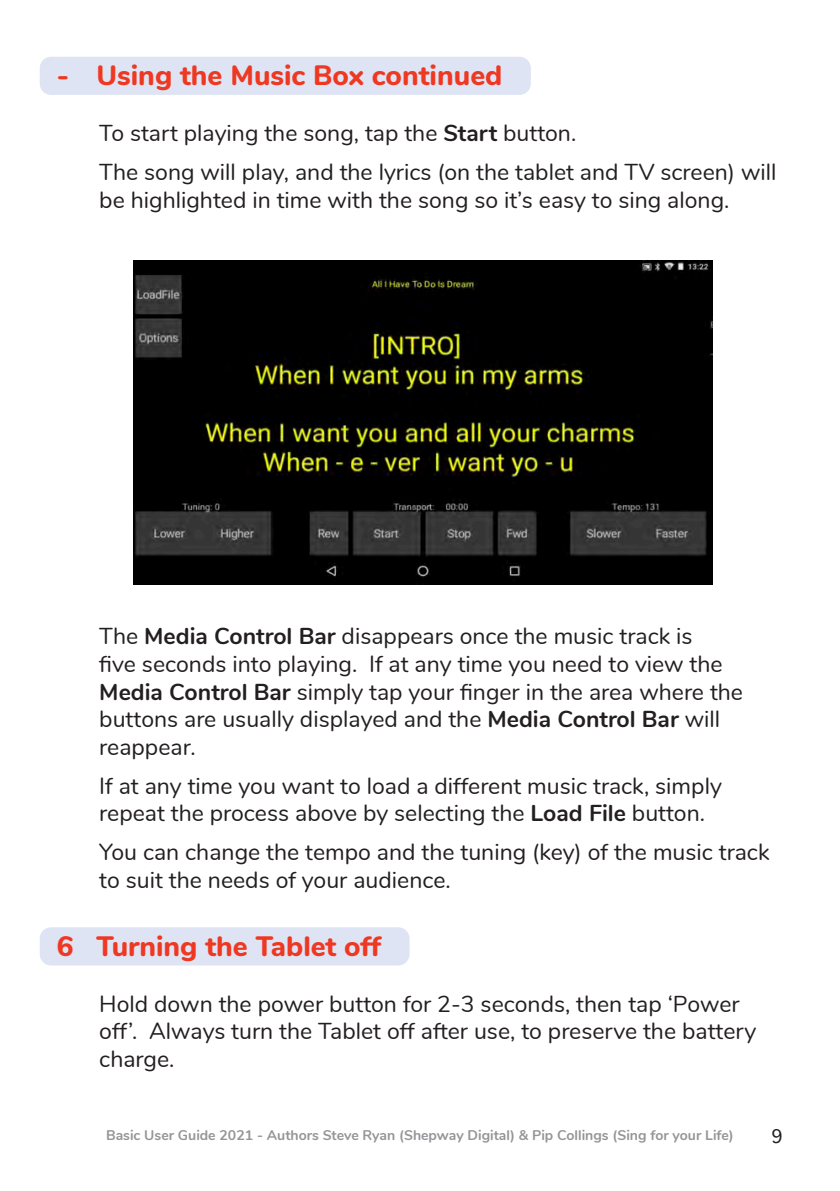
<style>
.page{position:relative;width:840px;height:1191px;background:#fff}
.page>*{position:absolute;margin:0;border:0;box-sizing:border-box;transform-origin:0 0}
.Heading_1{font:800 28px "Nunito";color:#ef3822}
.Text_1{font:23px/27.6px "Nunito";color:#231f20}
.t1{font:18px "Geneva";color:#231f20}
.t2{font:700 14px "Nunito";color:#939598}
.s1{font-weight:700}
</style>
<div class="page">
<div style="left:40px;top:57px;width:490px;height:38px;background:#dee4f3;border-radius:11px"></div>
<div style="left:40px;top:927px;width:369px;height:38px;background:#dee4f3;border-radius:11px"></div>
<img style="left:133px;top:260px;width:579px;height:324px">
<p class="Heading_1" style="left:57px;top:55px;width:447px">- Using the Music Box continued</p>
<p class="Text_1" style="left:99px;top:118px;width:478px">To start playing the song, tap the <span class="s1">Start</span> button.</p>
<p class="Text_1" style="left:99px;top:157px;width:678px">The song will play, and the lyrics (on the tablet and TV screen) will be highlighted in time with the song so it’s easy to sing along.</p>
<p class="Text_1" style="left:99px;top:621px;width:645px">The <span class="s1">Media Control Bar</span> disappears once the music track is<br>five seconds into playing. If at any time you need to view the <span class="s1">Media Control Bar</span> simply tap your finger in the area where the buttons are usually displayed and the <span class="s1">Media Control Bar</span> will reappear.</p>
<p class="Text_1" style="left:99px;top:770px;width:623px">If at any time you want to load a different music track, simply repeat the process above by selecting the <span class="s1">Load File</span> button.</p>
<p class="Text_1" style="left:99px;top:837px;width:671px">You can change the tempo and the tuning (key) of the music track to suit the needs of your audience.</p>
<p class="Heading_1" style="left:57px;top:925px;width:326px">6 Turning the Tablet off</p>
<p class="Text_1" style="left:99px;top:988px;width:658px">Hold down the power button for 2-3 seconds, then tap ‘Power off’. Always turn the Tablet off after use, to preserve the battery charge.</p>
<p class="t2" style="left:106px;top:1124px;width:629px">Basic User Guide 2021 - Authors Steve Ryan (Shepway Digital) &amp; Pip Collings (Sing for your Life)</p>
<p class="t1" style="left:770px;top:1126px;width:14px">9</p>
</div>
